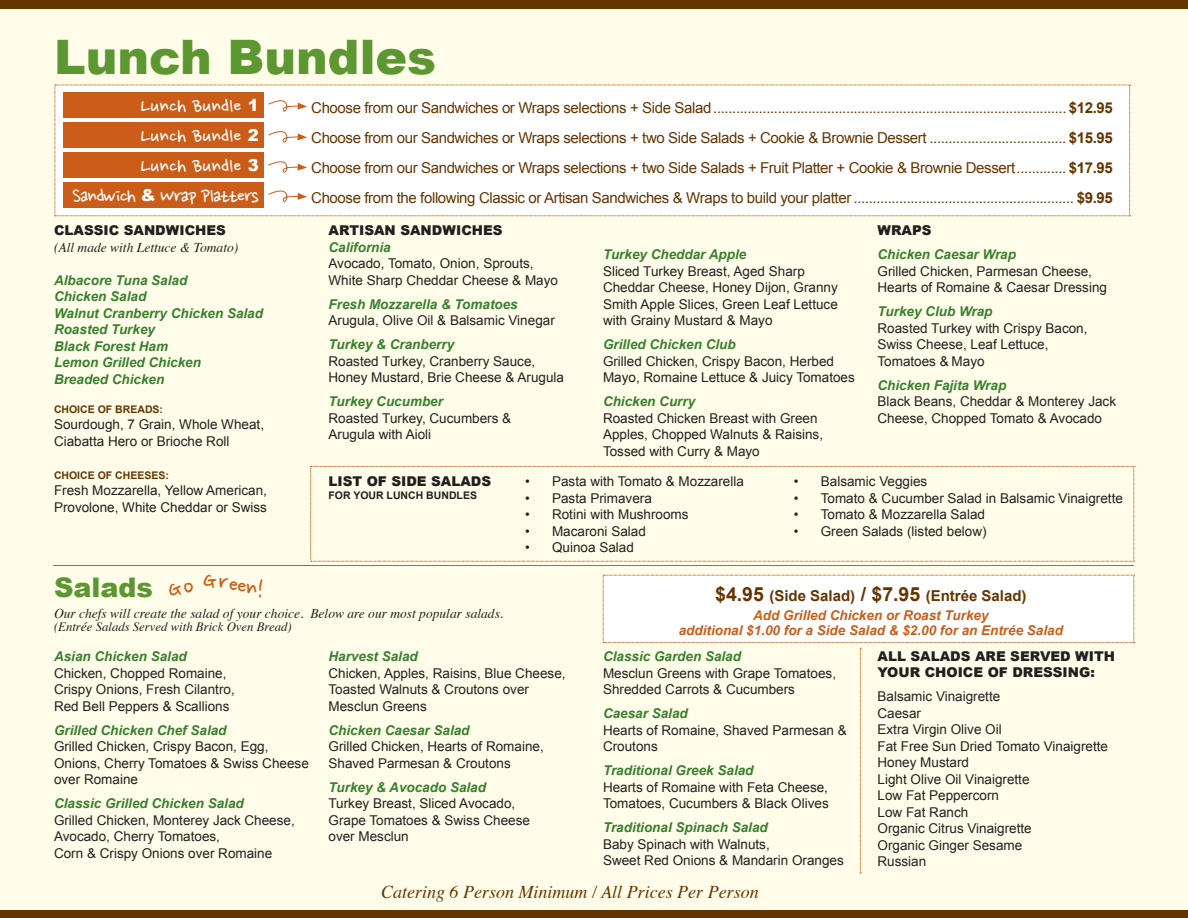
<style>
.page{position:relative;width:1188px;height:918px;background:#fffde9}
.page>*{position:absolute;margin:0;border:0;box-sizing:border-box;transform-origin:0 0}
.t1{font:900 47.55px "Arial";color:#5c9731}
.t2{font:900 27px "Arial";color:#5c9731}
.t3{font:22.5px "Nanum Pen";color:#fff}
.t4{font:22.5px "Nanum Pen";letter-spacing:-.04em;color:#fff}
.t5{font:italic 18px "Times";color:#653500}
.t6{font:15px "Arial";letter-spacing:-.025em;color:#653500}
.t7{font:700 15px "Arial";color:#653500}
.t8{font:13.5px/16.5px "Arial";color:#231f20}
.t9{font:italic 700 13.5px "Arial";color:#38802d}
.t10{font:900 13.5px/16.5px "Arial";color:#231f20}
.t11{font:italic 13.5px "Times";color:#231f20}
.t12{font:italic 700 13.5px "Arial";color:#cc5d18}
.t13{font:italic 12.75px "Times";color:#231f20}
.t14{font:700 10.5px "Arial";color:#653500}
.t15{font:700 10.5px "Arial";color:#231f20}
.s1{font-family:"Arial";font-weight:900;font-size:16.5px}
.s2{font-weight:700}
.s3{font-size:13.5px}
.s4{font-size:19.5px}
</style>
<div class="page">
<hr style="left:53px;top:565px;width:1081px;height:1px;background:#cc5d18">
<svg style="left:603px;top:575px;width:532px;height:299px"></svg>
<svg style="left:55px;top:85px;width:1076px;height:132px;background:#f7e5da"></svg>
<svg style="left:310px;top:466px;width:825px;height:96px"></svg>
<div style="left:0;top:0;width:1188px;height:9px;background:#653500"></div>
<div style="left:0;top:910px;width:1188px;height:8px;background:#653500"></div>
<p class="t1" style="left:54px;top:30px;width:384px">Lunch Bundles</p>
<p class="t3" style="left:140px;top:96px;width:120px">Lunch Bundle <span class="s1">1</span></p>
<p class="t3" style="left:140px;top:126px;width:120px">Lunch Bundle <span class="s1">2</span></p>
<p class="t3" style="left:140px;top:156px;width:120px">Lunch Bundle <span class="s1">3</span></p>
<p class="t4" style="left:72px;top:186px;width:188px">Sandwich <span class="s1">&amp;</span> Wrap Platters</p>
<p class="t10" style="left:54px;top:222px;width:173px">CLASSIC SANDWICHES</p>
<p class="t11" style="left:54px;top:235px;width:186px">(All made with Lettuce &amp; Tomato)</p>
<p class="t9" style="left:54px;top:271px;width:135px">Albacore Tuna Salad</p>
<p class="t9" style="left:54px;top:288px;width:94px">Chicken Salad</p>
<p class="t9" style="left:54px;top:304px;width:211px">Walnut Cranberry Chicken Salad</p>
<p class="t9" style="left:54px;top:321px;width:103px">Roasted Turkey</p>
<p class="t9" style="left:54px;top:337px;width:116px">Black Forest Ham</p>
<p class="t9" style="left:54px;top:354px;width:149px">Lemon Grilled Chicken</p>
<p class="t9" style="left:54px;top:370px;width:112px">Breaded Chicken</p>
<p class="t14" style="left:54px;top:402px;width:111px">CHOICE OF BREADS:</p>
<p class="t8" style="left:54px;top:416px;width:212px">Sourdough, 7 Grain, Whole Wheat,<br>Ciabatta Hero or Brioche Roll</p>
<p class="t14" style="left:54px;top:468px;width:116px">CHOICE OF CHEESES:</p>
<p class="t8" style="left:54px;top:482px;width:215px">Fresh Mozzarella, Yellow American,<br>Provolone, White Cheddar or Swiss</p>
<p class="t6" style="left:311px;top:98px;width:803px">Choose from our Sandwiches or Wraps selections + Side Salad............................................................................................. <span class="s2">$12.95</span></p>
<p class="t6" style="left:311px;top:128px;width:803px">Choose from our Sandwiches or Wraps selections + two Side Salads + Cookie &amp; Brownie Dessert .................................... <span class="s2">$15.95</span></p>
<p class="t6" style="left:311px;top:158px;width:803px">Choose from our Sandwiches or Wraps selections + two Side Salads + Fruit Platter + Cookie &amp; Brownie Dessert............. <span class="s2">$17.95</span></p>
<p class="t6" style="left:311px;top:188px;width:803px">Choose from the following Classic or Artisan Sandwiches &amp; Wraps to build your platter .......................................................... <span class="s2">$9.95</span></p>
<p class="t10" style="left:328px;top:222px;width:176px">ARTISAN SANDWICHES</p>
<p class="t9" style="left:328px;top:238px;width:64px">California</p>
<p class="t8" style="left:328px;top:255px;width:231px">Avocado, Tomato, Onion, Sprouts,<br>White Sharp Cheddar Cheese &amp; Mayo</p>
<p class="t9" style="left:328px;top:295px;width:191px">Fresh Mozzarella &amp; Tomatoes</p>
<p class="t8" style="left:328px;top:312px;width:228px">Arugula, Olive Oil &amp; Balsamic Vinegar</p>
<p class="t9" style="left:328px;top:336px;width:127px">Turkey &amp; Cranberry</p>
<p class="t8" style="left:328px;top:353px;width:237px">Roasted Turkey, Cranberry Sauce,<br>Honey Mustard, Brie Cheese &amp; Arugula</p>
<p class="t9" style="left:328px;top:393px;width:116px">Turkey Cucumber</p>
<p class="t8" style="left:328px;top:410px;width:184px">Roasted Turkey, Cucumbers &amp;<br>Arugula with Aioli</p>
<p class="t9" style="left:603px;top:246px;width:145px">Turkey Cheddar Apple</p>
<p class="t8" style="left:603px;top:263px;width:236px">Sliced Turkey Breast, Aged Sharp Cheddar Cheese, Honey Dijon, Granny Smith Apple Slices, Green Leaf Lettuce with Grainy Mustard &amp; Mayo</p>
<p class="t9" style="left:603px;top:336px;width:134px">Grilled Chicken Club</p>
<p class="t8" style="left:603px;top:353px;width:253px">Grilled Chicken, Crispy Bacon, Herbed<br>Mayo, Romaine Lettuce &amp; Juicy Tomatoes</p>
<p class="t9" style="left:603px;top:393px;width:94px">Chicken Curry</p>
<p class="t8" style="left:603px;top:410px;width:222px">Roasted Chicken Breast with Green<br>Apples, Chopped Walnuts &amp; Raisins,<br>Tossed with Curry &amp; Mayo</p>
<p class="t10" style="left:878px;top:222px;width:55px">WRAPS</p>
<p class="t9" style="left:878px;top:246px;width:140px">Chicken Caesar Wrap</p>
<p class="t8" style="left:878px;top:263px;width:231px">Grilled Chicken, Parmesan Cheese,<br>Hearts of Romaine &amp; Caesar Dressing</p>
<p class="t9" style="left:878px;top:303px;width:117px">Turkey Club Wrap</p>
<p class="t8" style="left:878px;top:320px;width:212px">Roasted Turkey with Crispy Bacon,<br>Swiss Cheese, Leaf Lettuce,<br>Tomatoes &amp; Mayo</p>
<p class="t9" style="left:878px;top:376px;width:130px">Chicken Fajita Wrap</p>
<p class="t8" style="left:878px;top:393px;width:240px">Black Beans, Cheddar &amp; Monterey Jack<br>Cheese, Chopped Tomato &amp; Avocado</p>
<p class="t10" style="left:328px;top:473px;width:164px">LIST OF SIDE SALADS</p>
<p class="t15" style="left:328px;top:488px;width:150px">FOR YOUR LUNCH BUNDLES</p>
<p class="t8" style="left:525px;top:473px;width:220px">• Pasta with Tomato &amp; Mozzarella</p>
<p class="t8" style="left:525px;top:490px;width:128px">• Pasta Primavera</p>
<p class="t8" style="left:525px;top:506px;width:165px">• Rotini with Mushrooms</p>
<p class="t8" style="left:525px;top:523px;width:122px">• Macaroni Salad</p>
<p class="t8" style="left:525px;top:539px;width:110px">• Quinoa Salad</p>
<p class="t8" style="left:794px;top:473px;width:135px">• Balsamic Veggies</p>
<p class="t8" style="left:794px;top:490px;width:331px">• Tomato &amp; Cucumber Salad in Balsamic Vinaigrette</p>
<p class="t8" style="left:794px;top:506px;width:193px">• Tomato &amp; Mozzarella Salad</p>
<p class="t8" style="left:794px;top:523px;width:194px">• Green Salads (listed below)</p>
<p class="t2" style="left:54px;top:573px;width:101px">Salads</p>
<p class="t11" style="left:54px;top:601px;width:451px">Our chefs will create the salad of your choice. Below are our most popular salads.</p>
<p class="t13" style="left:54px;top:616px;width:239px">(Entr<span class="s3">é</span>e Salads Served with Brick Oven Bread)</p>
<p class="t9" style="left:54px;top:648px;width:134px">Asian Chicken Salad</p>
<p class="t8" style="left:54px;top:665px;width:182px">Chicken, Chopped Romaine,<br>Crispy Onions, Fresh Cilantro,<br>Red Bell Peppers &amp; Scallions</p>
<p class="t9" style="left:54px;top:721px;width:174px">Grilled Chicken Chef Salad</p>
<p class="t8" style="left:54px;top:738px;width:256px">Grilled Chicken, Crispy Bacon, Egg,<br>Onions, Cherry Tomatoes &amp; Swiss Cheese over Romaine</p>
<p class="t9" style="left:54px;top:795px;width:191px">Classic Grilled Chicken Salad</p>
<p class="t8" style="left:54px;top:812px;width:242px">Grilled Chicken, Monterey Jack Cheese,<br>Avocado, Cherry Tomatoes,<br>Corn &amp; Crispy Onions over Romaine</p>
<p class="t9" style="left:328px;top:648px;width:91px">Harvest Salad</p>
<p class="t8" style="left:328px;top:665px;width:239px">Chicken, Apples, Raisins, Blue Cheese,<br>Toasted Walnuts &amp; Croutons over<br>Mesclun Greens</p>
<p class="t9" style="left:328px;top:721px;width:143px">Chicken Caesar Salad</p>
<p class="t8" style="left:328px;top:738px;width:217px">Grilled Chicken, Hearts of Romaine,<br>Shaved Parmesan &amp; Croutons</p>
<p class="t9" style="left:328px;top:778px;width:159px">Turkey &amp; Avocado Salad</p>
<p class="t8" style="left:328px;top:795px;width:203px">Turkey Breast, Sliced Avocado,<br>Grape Tomatoes &amp; Swiss Cheese over Mesclun</p>
<p class="t7" style="left:715px;top:586px;width:313px"><span class="s4">$4.95</span> (Side Salad) <span class="s4">/ $7.95</span> (Entrée Salad)</p>
<p class="t12" style="left:753px;top:606px;width:237px">Add Grilled Chicken or Roast Turkey</p>
<p class="t12" style="left:679px;top:621px;width:386px">additional $1.00 for a Side Salad &amp; $2.00 for an Entrée Salad</p>
<p class="t9" style="left:603px;top:648px;width:140px">Classic Garden Salad</p>
<p class="t8" style="left:603px;top:665px;width:235px">Mesclun Greens with Grape Tomatoes,<br>Shredded Carrots &amp; Cucumbers</p>
<p class="t9" style="left:603px;top:705px;width:86px">Caesar Salad</p>
<p class="t8" style="left:603px;top:722px;width:245px">Hearts of Romaine, Shaved Parmesan &amp;<br>Croutons</p>
<p class="t9" style="left:603px;top:762px;width:152px">Traditional Greek Salad</p>
<p class="t8" style="left:603px;top:779px;width:227px">Hearts of Romaine with Feta Cheese,<br>Tomatoes, Cucumbers &amp; Black Olives</p>
<p class="t9" style="left:603px;top:819px;width:166px">Traditional Spinach Salad</p>
<p class="t8" style="left:603px;top:836px;width:242px">Baby Spinach with Walnuts,<br>Sweet Red Onions &amp; Mandarin Oranges</p>
<p class="t10" style="left:878px;top:648px;width:239px">ALL SALADS ARE SERVED WITH<br>YOUR CHOICE OF DRESSING:</p>
<p class="t8" style="left:878px;top:689px;width:124px">Balsamic Vinaigrette</p>
<p class="t8" style="left:878px;top:705px;width:45px">Caesar</p>
<p class="t8" style="left:878px;top:722px;width:126px">Extra Virgin Olive Oil</p>
<p class="t8" style="left:878px;top:738px;width:232px">Fat Free Sun Dried Tomato Vinaigrette</p>
<p class="t8" style="left:878px;top:755px;width:93px">Honey Mustard</p>
<p class="t8" style="left:878px;top:771px;width:154px">Light Olive Oil Vinaigrette</p>
<p class="t8" style="left:878px;top:788px;width:123px">Low Fat Peppercorn</p>
<p class="t8" style="left:878px;top:804px;width:92px">Low Fat Ranch</p>
<p class="t8" style="left:878px;top:821px;width:156px">Organic Citrus Vinaigrette</p>
<p class="t8" style="left:878px;top:837px;width:146px">Organic Ginger Sesame</p>
<p class="t8" style="left:878px;top:854px;width:50px">Russian</p>
<p class="t5" style="left:381px;top:876px;width:379px">Catering 6 Person Minimum / All Prices Per Person</p>
</div>
